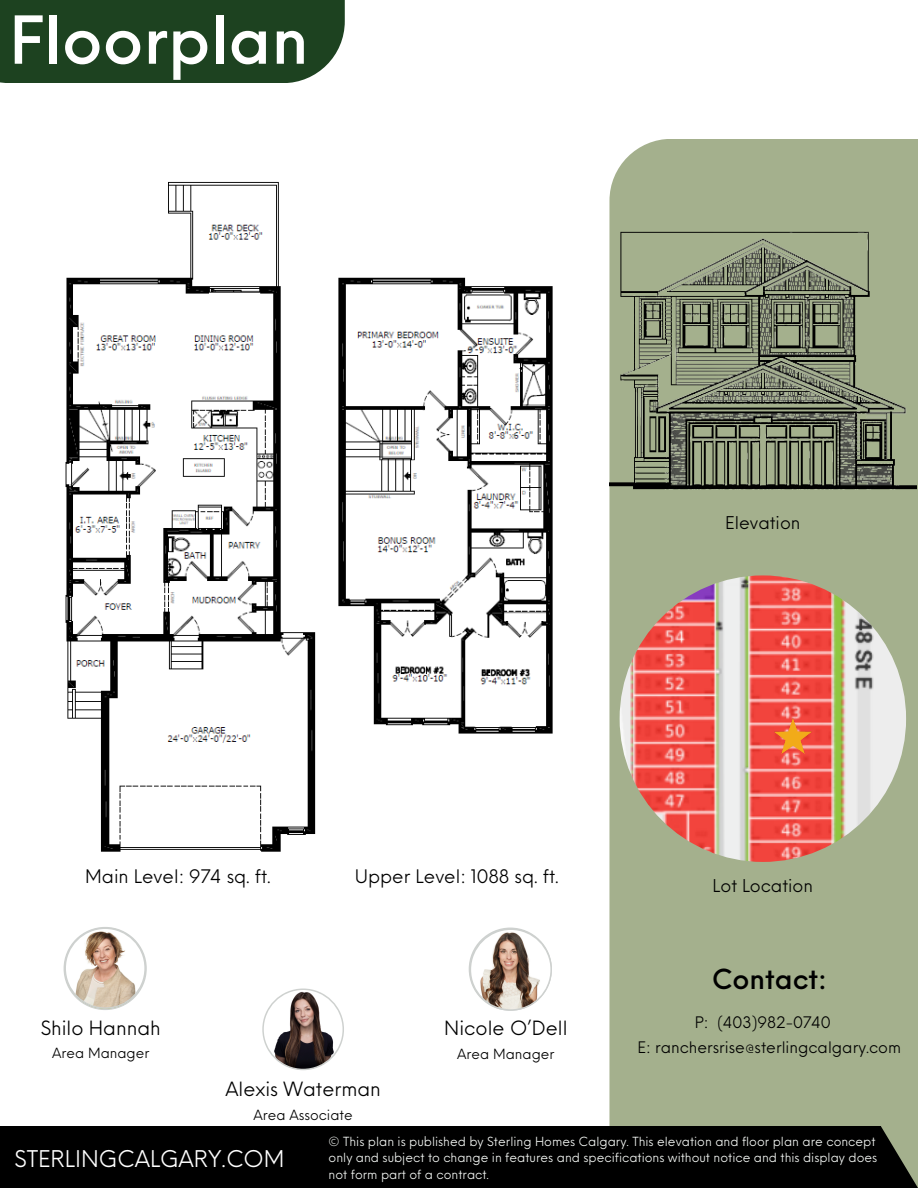
<style>
.page{position:relative;width:918px;height:1188px;background:#fff}
.page>*{position:absolute;margin:0;border:0;box-sizing:border-box;transform-origin:0 0}
.t1{font:500 64.5px "Neue Einstellung";color:#fff}
.t2{font:500 27px "Neue Einstellung";color:#000}
.t3{font:22.5px "Neue Einstellung";color:#fff}
.t4{font:19.2px "Neue Einstellung";color:#000}
.t5{font:18.3px "Neue Einstellung";color:#000}
.t6{font:17.25px "Neue Einstellung";color:#000}
.t7{font:15.6px/24.8px "Neue Einstellung";color:#000}
.t8{font:13.65px "Neue Einstellung";color:#000}
.t9{font:12.3px/16.4px "Neue Einstellung";color:#f6f9f6}
</style>
<div class="page">
<div style="left:609px;top:139px;width:309px;height:1049px;background:#a4b08d"></div>
<div style="left:0;top:1126px;width:881px;height:62px;background:#000"></div>
<svg style="left:881px;top:1126px;width:37px;height:62px"></svg>
<div style="left:0;top:0;width:345px;height:83px;background:#1d4220"></div>
<img style="left:620px;top:575px;width:286px;height:287px;border-radius:50%">
<svg style="left:469px;top:928px;width:83px;height:83px"></svg>
<svg style="left:64px;top:927px;width:83px;height:83px"></svg>
<svg style="left:262px;top:989px;width:82px;height:81px"></svg>
<img style="left:774px;top:719px;width:37px;height:35px">
<img style="left:65px;top:181px;width:488px;height:671px">
<img style="left:609px;top:227px;width:308px;height:267px">
<p class="t1" style="left:9px;top:-18px;width:301px">Floorplan</p>
<p class="t6" style="left:725px;top:507px;width:77px">Elevation</p>
<p class="t5" style="left:85px;top:859px;width:187px">Main Level: 974 sq. ft.</p>
<h5 class="t5" style="left:355px;top:859px;width:206px">Upper Level: 1088 sq. ft.</h5>
<h4 class="t4" style="left:41px;top:1011px;width:122px">Shilo Hannah</h4>
<h4 class="t8" style="left:52px;top:1041px;width:99px">Area Manager</h4>
<p class="t4" style="left:225px;top:1072px;width:157px">Alexis Waterman</p>
<p class="t8" style="left:254px;top:1103px;width:101px">Area Associate</p>
<h3 class="t4" style="left:444px;top:1011px;width:125px">Nicole O’Dell</h3>
<h3 class="t8" style="left:457px;top:1042px;width:99px">Area Manager</h3>
<h2 class="t6" style="left:713px;top:870px;width:102px">Lot Location</h2>
<h4 class="t2" style="left:712px;top:955px;width:117px">Contact:</h4>
<h4 class="t7" style="left:638px;top:1008px;width:265px;text-indent:57px">P: (403)982-0740<br>E: ranchersrise@sterlingcalgary.com</h4>
<h4 class="t3" style="left:14px;top:1139px;width:272px">STERLINGCALGARY.COM</h4>
<h4 class="t9" style="left:329px;top:1132px;width:550px">© This plan is published by Sterling Homes Calgary. This elevation and floor plan are concept only and subject to change in features and specifications without notice and this display does not form part of a contract.</h4>
</div>
